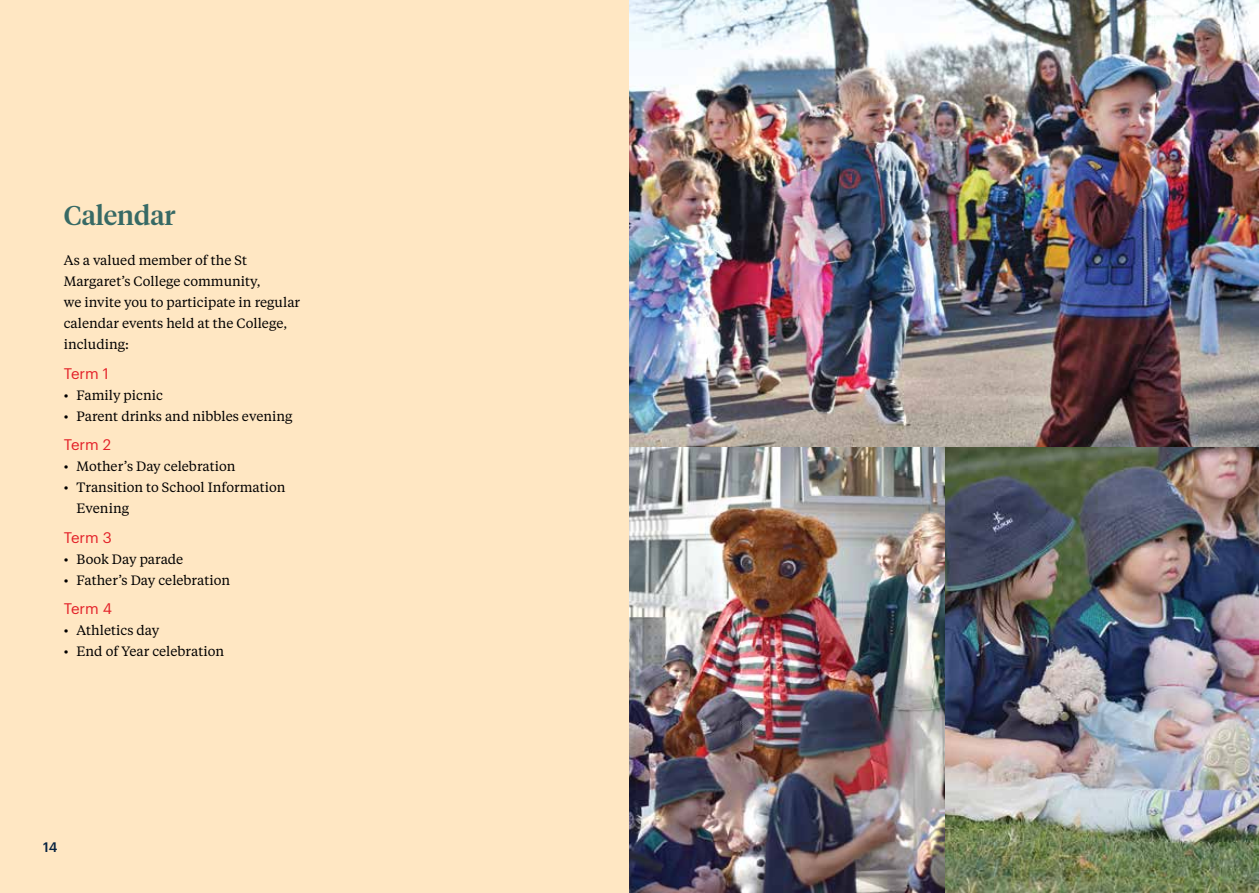
<style>
.page{position:relative;width:1259px;height:893px;background:#fff}
.page>*{position:absolute;margin:0;border:0;box-sizing:border-box;transform-origin:0 0}
.t1{font:500 27px "Tiempos Headline";color:#376a65}
.t2{font:15px "Graphik";color:#e31f27}
.t3{font:13.5px/21px "Tiempos Text";color:#000}
.t4{font:500 13.5px "Graphik";color:#082341}
</style>
<div class="page">
<div style="left:0;top:0;width:629px;height:893px;background:#ffe7c3"></div>
<img style="left:629px;top:0;width:630px;height:893px">
<h1 class="t1" style="left:64px;top:197px;width:113px">Calendar</h1>
<p class="t3" style="left:64px;top:250px;width:238px">As a valued member of the St<br>Margaret’s College community,<br>we invite you to participate in regular calendar events held at the College, including:</p>
<p class="t2" style="left:64px;top:362px;width:47px">Term 1</p>
<p class="t3" style="left:64px;top:384px;width:101px">• Family picnic</p>
<p class="t3" style="left:64px;top:405px;width:230px">• Parent drinks and nibbles evening</p>
<p class="t2" style="left:64px;top:434px;width:49px">Term 2</p>
<p class="t3" style="left:64px;top:456px;width:173px">• Mother’s Day celebration</p>
<p class="t3" style="left:77px;top:477px;width:210px;text-indent:-13px">• Transition to School Information<br>Evening</p>
<p class="t2" style="left:64px;top:526px;width:50px">Term 3</p>
<p class="t3" style="left:64px;top:548px;width:121px">• Book Day parade</p>
<p class="t3" style="left:64px;top:569px;width:168px">• Father’s Day celebration</p>
<p class="t2" style="left:64px;top:598px;width:50px">Term 4</p>
<p class="t3" style="left:64px;top:620px;width:97px">• Athletics day</p>
<p class="t3" style="left:64px;top:641px;width:162px">• End of Year celebration</p>
<p class="t4" style="left:43px;top:837px;width:16px">14</p>
</div>
